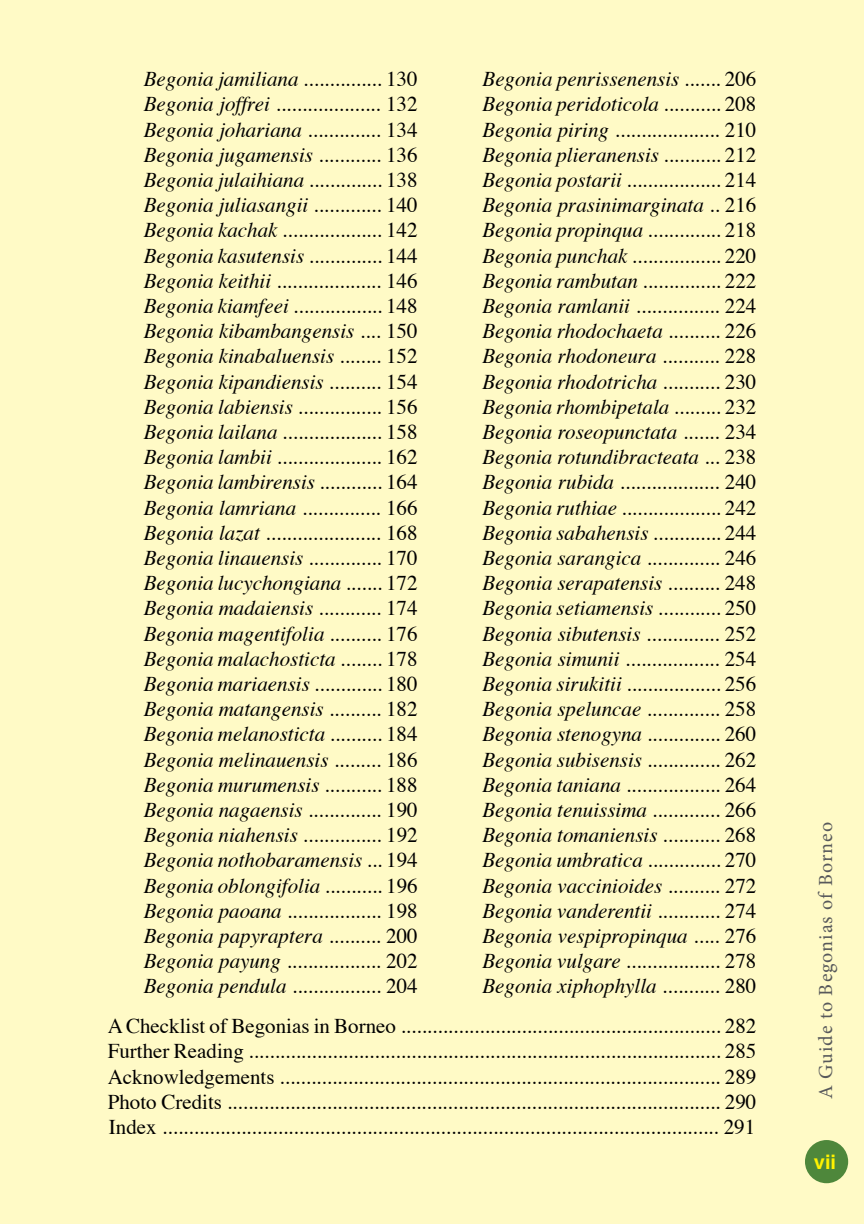
<style>
.page{position:relative;width:864px;height:1224px;background:#fff}
.page>*{position:absolute;margin:0;border:0;box-sizing:border-box;transform-origin:0 0}
.t1{font:italic 21px/25.2px "Times";color:#000;text-align:justify}
.t2{font:21px/25.2px "Times";color:#000;text-align:justify}
.t3{font:20px "Minion Pro";letter-spacing:.05em;color:#58595b}
.t4{font:700 20px "Helvetica";color:#fff200}
.s1{font-style:normal}
</style>
<div class="page">
<div style="left:792px;top:0;width:72px;height:1224px;background:#fffac6"></div>
<div style="left:805px;top:1140px;width:43px;height:43px;background:#4e873b;border-radius:50%"></div>
<div style="left:0;top:0;width:792px;height:1224px;background:#fffac6"></div>
<p class="t1" style="left:144px;top:65px;width:275px">Begonia jamiliana <span class="s1">............... 130<br></span>Begonia joffrei <span class="s1">.................... 132<br></span>Begonia johariana <span class="s1">.............. 134<br></span>Begonia jugamensis <span class="s1">............ 136<br></span>Begonia julaihiana <span class="s1">.............. 138<br></span>Begonia juliasangii <span class="s1">............. 140<br></span>Begonia kachak <span class="s1">................... 142<br></span>Begonia kasutensis <span class="s1">.............. 144<br></span>Begonia keithii <span class="s1">.................... 146<br></span>Begonia kiamfeei <span class="s1">................. 148<br></span>Begonia kibambangensis <span class="s1">.... 150<br></span>Begonia kinabaluensis <span class="s1">........ 152<br></span>Begonia kipandiensis <span class="s1">.......... 154<br></span>Begonia labiensis <span class="s1">................ 156<br></span>Begonia lailana <span class="s1">................... 158<br></span>Begonia lambii <span class="s1">.................... 162<br></span>Begonia lambirensis <span class="s1">............ 164<br></span>Begonia lamriana <span class="s1">............... 166<br></span>Begonia lazat <span class="s1">...................... 168<br></span>Begonia linauensis <span class="s1">.............. 170<br></span>Begonia lucychongiana <span class="s1">....... 172<br></span>Begonia madaiensis <span class="s1">............ 174<br></span>Begonia magentifolia <span class="s1">.......... 176<br></span>Begonia malachosticta <span class="s1">........ 178<br></span>Begonia mariaensis <span class="s1">............. 180<br></span>Begonia matangensis <span class="s1">.......... 182<br></span>Begonia melanosticta <span class="s1">.......... 184<br></span>Begonia melinauensis <span class="s1">......... 186<br></span>Begonia murumensis <span class="s1">........... 188<br></span>Begonia nagaensis <span class="s1">.............. 190<br></span>Begonia niahensis <span class="s1">............... 192<br></span>Begonia nothobaramensis <span class="s1">... 194<br></span>Begonia oblongifolia <span class="s1">........... 196<br></span>Begonia paoana <span class="s1">.................. 198<br></span>Begonia papyraptera <span class="s1">.......... 200<br></span>Begonia payung <span class="s1">.................. 202<br></span>Begonia pendula <span class="s1">................. 204</span></p>
<p class="t1" style="left:482px;top:65px;width:275px">Begonia penrissenensis <span class="s1">....... 206<br></span>Begonia peridoticola <span class="s1">........... 208<br></span>Begonia piring <span class="s1">.................... 210<br></span>Begonia plieranensis <span class="s1">........... 212<br></span>Begonia postarii <span class="s1">.................. 214<br></span>Begonia prasinimarginata <span class="s1">.. 216<br></span>Begonia propinqua <span class="s1">.............. 218<br></span>Begonia punchak <span class="s1">................. 220<br></span>Begonia rambutan <span class="s1">............... 222<br></span>Begonia ramlanii <span class="s1">................ 224<br></span>Begonia rhodochaeta <span class="s1">.......... 226<br></span>Begonia rhodoneura <span class="s1">........... 228<br></span>Begonia rhodotricha <span class="s1">........... 230<br></span>Begonia rhombipetala <span class="s1">......... 232<br></span>Begonia roseopunctata <span class="s1">....... 234<br></span>Begonia rotundibracteata <span class="s1">... 238<br></span>Begonia rubida <span class="s1">................... 240<br></span>Begonia ruthiae <span class="s1">................... 242<br></span>Begonia sabahensis <span class="s1">............. 244<br></span>Begonia sarangica <span class="s1">.............. 246<br></span>Begonia serapatensis <span class="s1">.......... 248<br></span>Begonia setiamensis <span class="s1">............ 250<br></span>Begonia sibutensis <span class="s1">.............. 252<br></span>Begonia simunii <span class="s1">.................. 254<br></span>Begonia sirukitii <span class="s1">.................. 256<br></span>Begonia speluncae <span class="s1">.............. 258<br></span>Begonia stenogyna <span class="s1">.............. 260<br></span>Begonia subisensis <span class="s1">.............. 262<br></span>Begonia taniana <span class="s1">.................. 264<br></span>Begonia tenuissima <span class="s1">............. 266<br></span>Begonia tomaniensis <span class="s1">........... 268<br></span>Begonia umbratica <span class="s1">.............. 270<br></span>Begonia vaccinioides <span class="s1">.......... 272<br></span>Begonia vanderentii <span class="s1">............ 274<br></span>Begonia vespipropinqua <span class="s1">..... 276<br></span>Begonia vulgare <span class="s1">.................. 278<br></span>Begonia xiphophylla <span class="s1">........... 280</span></p>
<p class="t2" style="left:108px;top:1012px;width:650px">A Checklist of Begonias in Borneo ............................................................. 282<br>Further Reading .......................................................................................... 285<br>Acknowledgements .................................................................................... 289<br>Photo Credits .............................................................................................. 290<br>Index .......................................................................................................... 291</p>
<p class="t3" style="left:813px;top:1099px;width:279px;rotate:-90deg">A Guide to Begonias of Borneo</p>
<p class="t4" style="left:814px;top:1146px;width:24px">vii</p>
</div>
